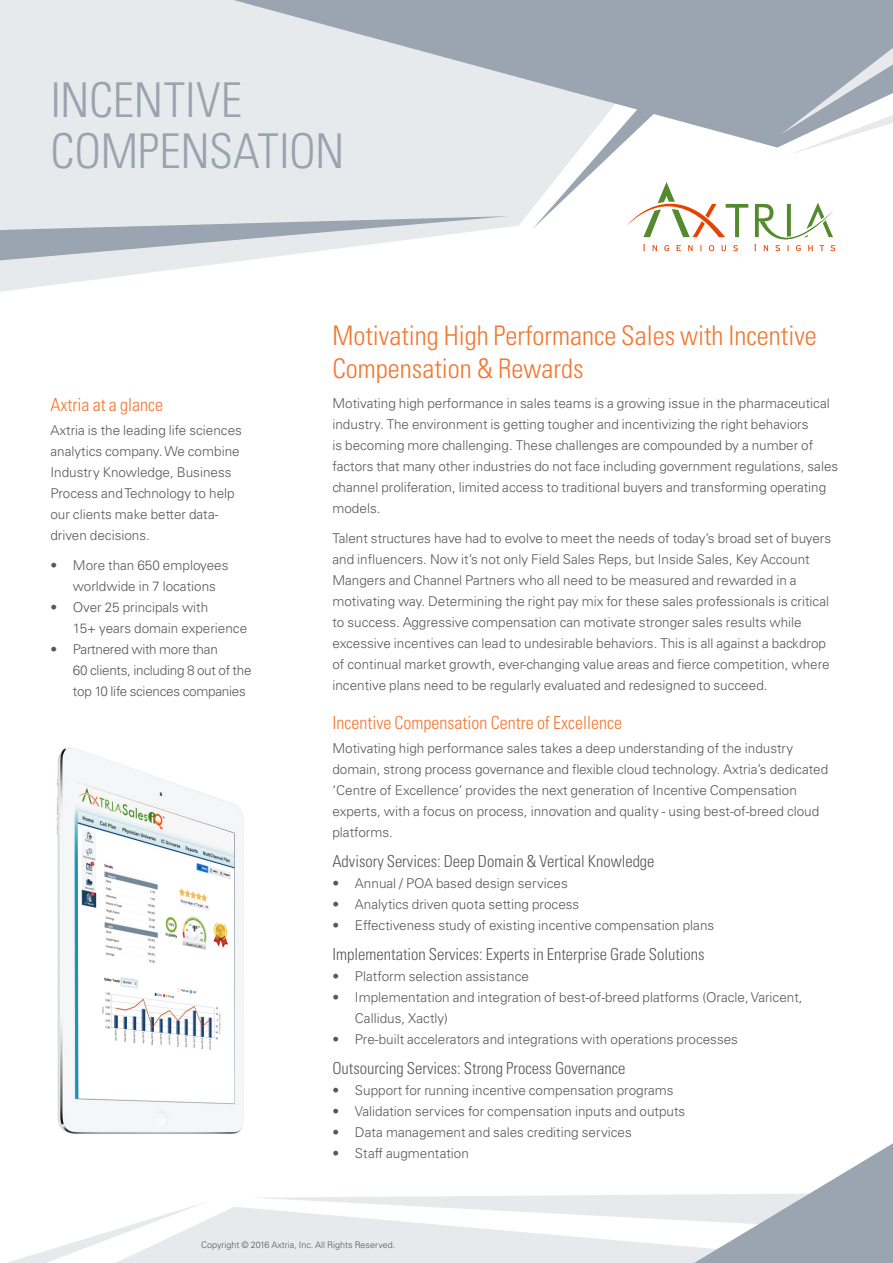
<style>
.page{position:relative;width:893px;height:1263px;background:#fff}
.page>*{position:absolute;margin:0;border:0;box-sizing:border-box;transform-origin:0 0}
.Headers_14pt{font:300 condensed 48px/51px "Univers LT Std";letter-spacing:-.005em;color:#9aa3b0}
.Head3{font:300 condensed 27px/33px "Univers LT Std";color:#f37731}
.Head4{font:300 condensed 18px "Univers LT Std";color:#f37731}
.Bodycopy_11pt{font:300 condensed 16.5px "Univers LT Std";color:#57585a}
.Bodycopy_9_5pt{font:300 13.5px/21px "Univers LT Std";color:#57585a}
.Bodycopy_9_5pt-2{font:300 13.5px/21px "Univers LT Std";letter-spacing:-.02em;color:#57585a}
.Legal_6pt{font:300 9px "Univers LT Std";color:#57585a}
</style>
<div class="page">
<svg style="left:0;top:0;width:697px;height:292px;fill:#e7eaed"></svg>
<svg style="left:233px;top:0;width:660px;height:148px;background:#cbd0d7"></svg>
<svg style="left:0;top:216px;width:509px;height:44px"></svg>
<svg style="left:781px;top:48px;width:112px;height:106px"></svg>
<svg style="left:532px;top:0;width:242px;height:229px;fill:#9ba4b1"></svg>
<svg style="left:7px;top:1143px;width:886px;height:120px"></svg>
<svg style="left:643px;top:244px;width:2px;height:7px"></svg>
<svg style="left:652px;top:245px;width:5px;height:6px"></svg>
<svg style="left:664px;top:245px;width:5px;height:6px"></svg>
<svg style="left:676px;top:245px;width:5px;height:6px"></svg>
<svg style="left:688px;top:245px;width:5px;height:6px"></svg>
<svg style="left:700px;top:245px;width:2px;height:6px"></svg>
<svg style="left:709px;top:245px;width:5px;height:6px"></svg>
<svg style="left:721px;top:245px;width:5px;height:6px"></svg>
<svg style="left:733px;top:245px;width:5px;height:6px"></svg>
<svg style="left:754px;top:203px;width:82px;height:49px"></svg>
<svg style="left:626px;top:180px;width:122px;height:57px"></svg>
<img style="left:56px;top:747px;width:188px;height:387px">
<p class="Headers_14pt" style="left:50px;top:75px;width:296px">INCENTIVE<br>COMPENSATION</p>
<p class="Head4" style="left:50px;top:394px;width:114px">Axtria at a glance</p>
<p class="Bodycopy_9_5pt" style="left:50px;top:420px;width:193px">Axtria is the leading life sciences analytics company. We combine<br>Industry Knowledge, Business<br>Process and Technology to help our clients make better data&shy;driven decisions.</p>
<p class="Bodycopy_9_5pt" style="left:73px;top:555px;width:157px;text-indent:-22px">• More than 650 employees worldwide in 7 locations</p>
<p class="Bodycopy_9_5pt" style="left:73px;top:597px;width:176px;text-indent:-22px">• Over 25 principals with<br>15+ years domain experience</p>
<p class="Bodycopy_9_5pt-2" style="left:73px;top:639px;width:180px;text-indent:-22px">• Partnered with more than<br>60 clients, including 8 out of the top 10 life sciences companies</p>
<p class="Head3" style="left:332px;top:319px;width:486px">Motivating High Performance Sales with Incentive<br>Compensation &amp; Rewards</p>
<p class="Bodycopy_9_5pt" style="left:332px;top:393px;width:507px">Motivating high performance in sales teams is a growing issue in the pharmaceutical industry. The environment is getting tougher and incentivizing the right behaviors<br>is becoming more challenging. These challenges are compounded by a number of factors that many other industries do not face including government regulations, sales channel proliferation, limited access to traditional buyers and transforming operating models.</p>
<p class="Bodycopy_9_5pt" style="left:332px;top:528px;width:500px">Talent structures have had to evolve to meet the needs of today’s broad set of buyers and influencers. Now it’s not only Field Sales Reps, but Inside Sales, Key Account Mangers and Channel Partners who all need to be measured and rewarded in a motivating way. Determining the right pay mix for these sales professionals is critical to success. Aggressive compensation can motivate stronger sales results while excessive incentives can lead to undesirable behaviors. This is all against a backdrop of continual market growth, ever-changing value areas and fierce competition, where incentive plans need to be regularly evaluated and redesigned to succeed.</p>
<p class="Head4" style="left:332px;top:712px;width:291px">Incentive Compensation Centre of Excellence</p>
<p class="Bodycopy_9_5pt" style="left:332px;top:738px;width:497px">Motivating high performance sales takes a deep understanding of the industry domain, strong process governance and flexible cloud technology. Axtria’s dedicated ‘Centre of Excellence’ provides the next generation of Incentive Compensation experts, with a focus on process, innovation and quality - using best-of-breed cloud platforms.</p>
<p class="Bodycopy_11pt" style="left:332px;top:851px;width:324px">Advisory Services: Deep Domain &amp; Vertical Knowledge</p>
<p class="Bodycopy_9_5pt" style="left:332px;top:873px;width:237px">• Annual / POA based design services</p>
<p class="Bodycopy_9_5pt" style="left:332px;top:894px;width:248px">• Analytics driven quota setting process</p>
<p class="Bodycopy_9_5pt" style="left:332px;top:915px;width:383px">• Effectiveness study of existing incentive compensation plans</p>
<p class="Bodycopy_11pt" style="left:332px;top:944px;width:374px">Implementation Services: Experts in Enterprise Grade Solutions</p>
<p class="Bodycopy_9_5pt" style="left:332px;top:966px;width:198px">• Platform selection assistance</p>
<p class="Bodycopy_9_5pt" style="left:355px;top:987px;width:449px;text-indent:-22px">• Implementation and integration of best-of-breed platforms (Oracle, Varicent,<br>Callidus, Xactly)</p>
<p class="Bodycopy_9_5pt" style="left:332px;top:1029px;width:407px">• Pre-built accelerators and integrations with operations processes</p>
<p class="Bodycopy_11pt" style="left:332px;top:1058px;width:295px">Outsourcing Services: Strong Process Governance</p>
<p class="Bodycopy_9_5pt" style="left:332px;top:1080px;width:343px">• Support for running incentive compensation programs</p>
<p class="Bodycopy_9_5pt" style="left:332px;top:1101px;width:354px">• Validation services for compensation inputs and outputs</p>
<p class="Bodycopy_9_5pt" style="left:332px;top:1122px;width:301px">• Data management and sales crediting services</p>
<p class="Bodycopy_9_5pt" style="left:332px;top:1143px;width:138px">• Staff augmentation</p>
<p class="Legal_6pt" style="left:201px;top:1239px;width:195px">Copyright © 2016 Axtria, Inc. All Rights Reserved.</p>
</div>
